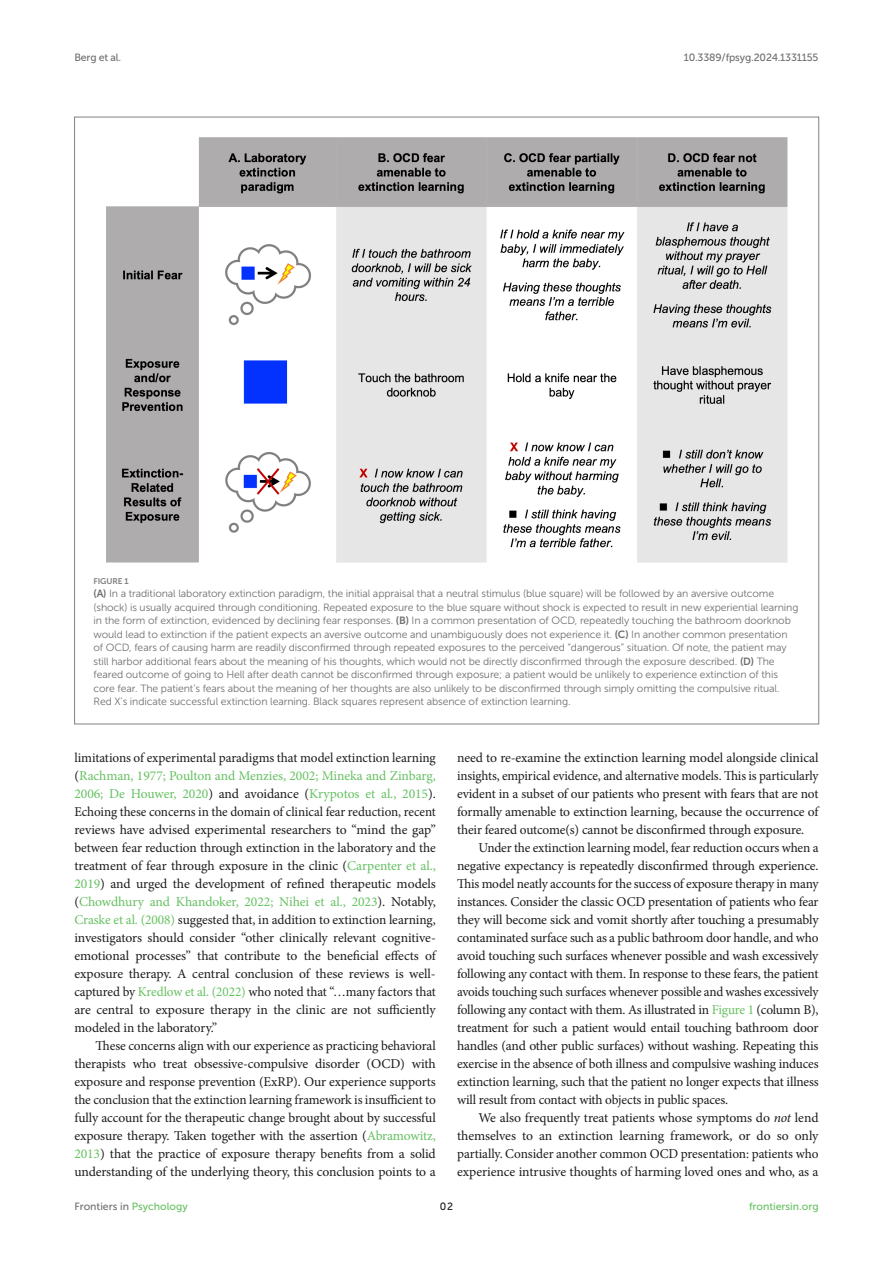
<style>
.page{position:relative;width:893px;height:1263px;background:#fff}
.page>*{position:absolute;margin:0;border:0;box-sizing:border-box;transform-origin:0 0}
.TEXT{font:13.5px/18px "Minion Pro";letter-spacing:-.01em;color:#1b1c1b;text-align:justify}
.FIG_LEG{font:10.5px/13.5px "Museo Sans 300";letter-spacing:-.01em;color:#706f70}
.t1{font:10.5px "Museo Sans 500";letter-spacing:-.015em;color:#706f70}
.t2{font:10.5px "Museo Sans 500";color:#65c161}
.t3{font:10.5px "Museo Sans 500";color:#1b1c1b}
.FIG_HD{font:8.25px "Museo Sans 700";letter-spacing:-.01em;color:#7e7f7f}
.s1{font-family:"Museo Sans 700"}
.s2{color:#65c161}
.s3{font-style:italic}
</style>
<div class="page">
<img style="left:106px;top:137px;width:682px;height:426px">
<p class="t1" style="left:74px;top:51px;width:48px">Berg et al.</p>
<p class="t1" style="left:684px;top:51px;width:136px">10.3389/fpsyg.2024.1331155</p>
<p class="FIG_HD" style="left:94px;top:576px;width:37px">FIGURE 1</p>
<p class="FIG_LEG" style="left:94px;top:587px;width:706px"><span class="s1">(A)</span> In a traditional laboratory extinction paradigm, the initial appraisal that a neutral stimulus (blue square) will be followed by an aversive outcome (shock) is usually acquired through conditioning. Repeated exposure to the blue square without shock is expected to result in new experiential learning in the form of extinction, evidenced by declining fear responses. <span class="s1">(B)</span> In a common presentation of OCD, repeatedly touching the bathroom doorknob would lead to extinction if the patient expects an aversive outcome and unambiguously does not experience it. <span class="s1">(C)</span> In another common presentation of OCD, fears of causing harm are readily disconfirmed through repeated exposures to the perceived “dangerous” situation. Of note, the patient may still harbor additional fears about the meaning of his thoughts, which would not be directly disconfirmed through the exposure described. <span class="s1">(D)</span> The feared outcome of going to Hell after death cannot be disconfirmed through exposure; a patient would be unlikely to experience extinction of this core fear. The patient’s fears about the meaning of her thoughts are also unlikely to be disconfirmed through simply omitting the compulsive ritual.<br>Red X’s indicate successful extinction learning. Black squares represent absence of extinction learning.</p>
<p class="TEXT" style="left:74px;top:749px;width:363px">limitations of experimental paradigms that model extinction learning (<span class="s2">Rachman, 1977; Poulton and Menzies, 2002; Mineka and Zinbarg, 2006; De Houwer, 2020</span>) and avoidance (<span class="s2">Krypotos et al., 2015</span>).<br>Echoing these concerns in the domain of clinical fear reduction, recent reviews have advised experimental researchers to “mind the gap” between fear reduction through extinction in the laboratory and the treatment of fear through exposure in the clinic (<span class="s2">Carpenter et al., 2019</span>) and urged the development of refined therapeutic models (<span class="s2">Chowdhury and Khandoker, 2022; Nihei et al., 2023</span>). Notably, <span class="s2">Craske et al. (2008)</span> suggested that, in addition to extinction learning, investigators should consider “other clinically relevant cognitive&shy;emotional processes” that contribute to the beneficial effects of exposure therapy. A central conclusion of these reviews is well&shy;captured by <span class="s2">Kredlow et al. (2022)</span> who noted that “…many factors that are central to exposure therapy in the clinic are not sufficiently modeled in the laboratory.”</p>
<p class="TEXT" style="left:74px;top:1037px;width:363px;text-indent:21px">These concerns align with our experience as practicing behavioral therapists who treat obsessive-compulsive disorder (OCD) with exposure and response prevention (ExRP). Our experience supports the conclusion that the extinction learning framework is insufficient to fully account for the therapeutic change brought about by successful exposure therapy. Taken together with the assertion (<span class="s2">Abramowitz, 2013</span>) that the practice of exposure therapy benefits from a solid understanding of the underlying theory, this conclusion points to a</p>
<p class="TEXT" style="left:457px;top:749px;width:363px">need to re-examine the extinction learning model alongside clinical insights, empirical evidence, and alternative models. This is particularly evident in a subset of our patients who present with fears that are not formally amenable to extinction learning, because the occurrence of their feared outcome(s) cannot be disconfirmed through exposure.</p>
<p class="TEXT" style="left:457px;top:839px;width:363px;text-indent:21px">Under the extinction learning model, fear reduction occurs when a negative expectancy is repeatedly disconfirmed through experience.<br>This model neatly accounts for the success of exposure therapy in many instances. Consider the classic OCD presentation of patients who fear they will become sick and vomit shortly after touching a presumably contaminated surface such as a public bathroom door handle, and who avoid touching such surfaces whenever possible and wash excessively following any contact with them. In response to these fears, the patient avoids touching such surfaces whenever possible and washes excessively following any contact with them. As illustrated in <span class="s2">Figure 1</span> (column B), treatment for such a patient would entail touching bathroom door handles (and other public surfaces) without washing. Repeating this exercise in the absence of both illness and compulsive washing induces extinction learning, such that the patient no longer expects that illness will result from contact with objects in public spaces.</p>
<p class="TEXT" style="left:457px;top:1109px;width:363px;text-indent:21px">We also frequently treat patients whose symptoms do <span class="s3">not</span> lend themselves to an extinction learning framework, or do so only partially. Consider another common OCD presentation: patients who experience intrusive thoughts of harming loved ones and who, as a</p>
<p class="t1" style="left:74px;top:1200px;width:115px">Frontiers in <span class="s2">Psychology</span></p>
<p class="t3" style="left:440px;top:1200px;width:15px">02</p>
<p class="t2" style="left:749px;top:1200px;width:71px">frontiersin.org</p>
</div>
